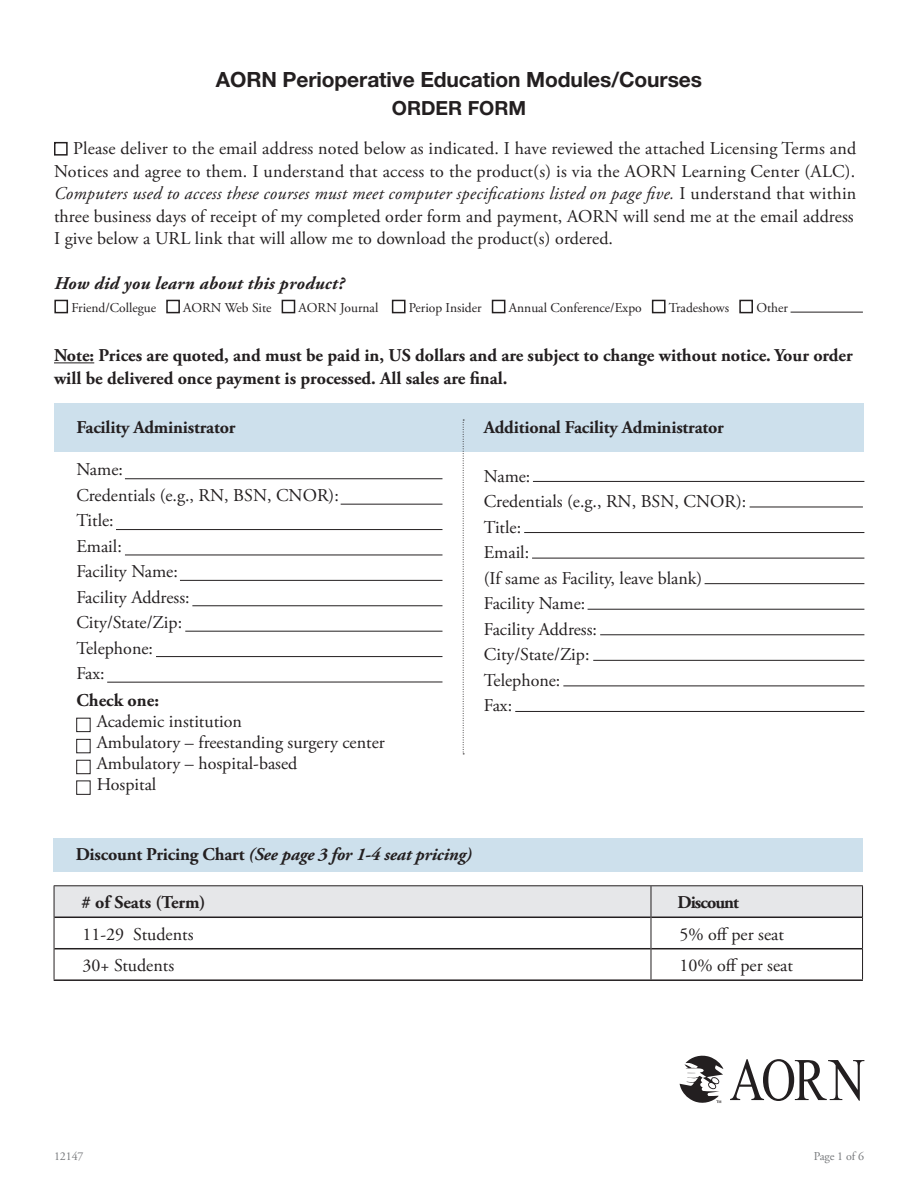
<style>
.page{position:relative;width:918px;height:1188px;background:#fff}
.page>*{position:absolute;margin:0;border:0;box-sizing:border-box;transform-origin:0 0}
.t1{font:700 21px "Helvetica Neue";letter-spacing:-.005em;color:#231f20}
.t2{font:700 19.5px "Helvetica Neue";color:#231f20}
.t3{font:18px/22.5px "Adobe Garamond Pro";color:#231f20}
.t4{font:700 18px/22.5px "Adobe Garamond Pro";color:#231f20}
.t5{font:italic 700 18px "Adobe Garamond Pro";letter-spacing:-.01em;color:#231f20}
.t6{font:italic 700 18px "Adobe Garamond Pro";letter-spacing:.01em;color:#231f20}
.t7{font:700 18px "Adobe Garamond Pro";letter-spacing:-.05em;color:#231f20}
.t8{font:13.5px "Adobe Garamond Pro";color:#231f20}
.t9{font:12px "Adobe Garamond Pro";letter-spacing:-.01em;color:#76787b}
.s1{font-style:italic}
.s2{font-style:normal}
</style>
<div class="page">
<hr style="left:54px;top:362px;width:40px;height:1px;background:#231f20">
<div style="left:54px;top:142px;width:14px;height:14px;border:2px solid #231f20"></div>
<div style="left:54px;top:404px;width:810px;height:48px;background:#cde0ec"></div>
<svg style="left:463px;top:420px;width:1px;height:335px"></svg>
<div style="left:54px;top:838px;width:809px;height:33px;background:#cde0ec"></div>
<div style="left:55px;top:886px;width:807px;height:31px;background:#e6e7e9"></div>
<hr style="left:54px;top:917px;width:597px;height:1px;background:#231f20">
<hr style="left:651px;top:917px;width:211px;height:1px;background:#231f20">
<hr style="left:54px;top:948px;width:597px;height:1px;background:#231f20">
<hr style="left:651px;top:948px;width:211px;height:1px;background:#231f20">
<hr style="left:54px;top:979px;width:597px;height:2px;background:#231f20">
<hr style="left:651px;top:979px;width:212px;height:2px;background:#231f20">
<hr style="left:862px;top:886px;width:1px;height:31px;background:#231f20">
<hr style="left:651px;top:917px;width:1px;height:32px;background:#231f20">
<hr style="left:862px;top:917px;width:1px;height:32px;background:#231f20">
<hr style="left:651px;top:949px;width:1px;height:30px;background:#231f20">
<hr style="left:862px;top:949px;width:1px;height:30px;background:#231f20">
<hr style="left:651px;top:886px;width:1px;height:31px;background:#231f20">
<hr style="left:54px;top:885px;width:597px;height:1px;background:#231f20">
<hr style="left:54px;top:886px;width:1px;height:31px;background:#231f20">
<hr style="left:651px;top:885px;width:212px;height:1px;background:#231f20">
<hr style="left:54px;top:917px;width:1px;height:32px;background:#231f20">
<hr style="left:54px;top:949px;width:1px;height:30px;background:#231f20">
<div style="left:76px;top:718px;width:14px;height:14px;border:1px solid #231f20"></div>
<div style="left:76px;top:739px;width:14px;height:14px;border:1px solid #231f20"></div>
<div style="left:76px;top:760px;width:14px;height:14px;border:1px solid #231f20"></div>
<div style="left:76px;top:781px;width:14px;height:14px;border:1px solid #231f20"></div>
<svg style="left:730px;top:1059px;width:134px;height:42px"></svg>
<svg style="left:680px;top:1056px;width:43px;height:47px"></svg>
<div style="left:54px;top:300px;width:14px;height:13px;border:2px solid #231f20"></div>
<div style="left:166px;top:300px;width:14px;height:13px;border:2px solid #231f20"></div>
<div style="left:282px;top:300px;width:13px;height:13px;border:2px solid #231f20"></div>
<div style="left:392px;top:300px;width:14px;height:13px;border:2px solid #231f20"></div>
<div style="left:492px;top:300px;width:13px;height:13px;border:2px solid #231f20"></div>
<div style="left:652px;top:300px;width:14px;height:13px;border:2px solid #231f20"></div>
<div style="left:739px;top:300px;width:14px;height:13px;border:2px solid #231f20"></div>
<hr style="left:791px;top:312px;width:72px;height:1px;background:#231f20">
<hr style="left:532px;top:558px;width:332px;height:1px;background:#231f20">
<hr style="left:588px;top:609px;width:276px;height:1px;background:#231f20">
<hr style="left:600px;top:635px;width:264px;height:1px;background:#231f20">
<hr style="left:125px;top:478px;width:317px;height:1px;background:#231f20">
<hr style="left:341px;top:504px;width:101px;height:1px;background:#231f20">
<hr style="left:116px;top:529px;width:326px;height:1px;background:#231f20">
<hr style="left:125px;top:555px;width:317px;height:1px;background:#231f20">
<hr style="left:180px;top:580px;width:262px;height:1px;background:#231f20">
<hr style="left:192px;top:606px;width:250px;height:1px;background:#231f20">
<hr style="left:185px;top:631px;width:257px;height:1px;background:#231f20">
<hr style="left:156px;top:656px;width:286px;height:1px;background:#231f20">
<hr style="left:107px;top:682px;width:335px;height:1px;background:#231f20">
<hr style="left:533px;top:481px;width:331px;height:1px;background:#231f20">
<hr style="left:705px;top:583px;width:159px;height:1px;background:#231f20">
<hr style="left:593px;top:660px;width:271px;height:1px;background:#231f20">
<hr style="left:563px;top:686px;width:301px;height:1px;background:#231f20">
<hr style="left:524px;top:532px;width:340px;height:1px;background:#231f20">
<hr style="left:515px;top:711px;width:349px;height:1px;background:#231f20">
<hr style="left:750px;top:507px;width:113px;height:1px;background:#231f20">
<p class="t1" style="left:216px;top:67px;width:488px">AORN Perioperative Education Modules/Courses</p>
<p class="t2" style="left:392px;top:96px;width:136px">ORDER FORM</p>
<p class="t3" style="left:54px;top:138px;width:804px;text-indent:19px">Please deliver to the email address noted below as indicated. I have reviewed the attached Licensing Terms and Notices and agree to them. I understand that access to the product(s) is via the AORN Learning Center (ALC).<br><span class="s1">Computers used to access these courses must meet computer specifications listed on page five.</span> I understand that within three business days of receipt of my completed order form and payment, AORN will send me at the email address I give below a URL link that will allow me to download the product(s) ordered.</p>
<p class="t6" style="left:54px;top:273px;width:291px">How did you learn about this product?</p>
<p class="t8" style="left:71px;top:299px;width:86px">Friend/Collegue</p>
<p class="t8" style="left:183px;top:299px;width:90px">AORN Web Site</p>
<p class="t8" style="left:299px;top:299px;width:81px">AORN Journal</p>
<p class="t8" style="left:409px;top:299px;width:74px">Periop Insider</p>
<p class="t8" style="left:509px;top:299px;width:134px">Annual Conference/Expo</p>
<p class="t8" style="left:669px;top:299px;width:62px">Tradeshows</p>
<p class="t8" style="left:756px;top:299px;width:33px">Other</p>
<p class="t4" style="left:54px;top:344px;width:800px">Note: Prices are quoted, and must be paid in, US dollars and are subject to change without notice. Your order will be delivered once payment is processed. All sales are final.</p>
<p class="t4" style="left:76px;top:416px;width:161px">Facility Administrator</p>
<p class="t3" style="left:76px;top:459px;width:48px">Name:</p>
<p class="t3" style="left:76px;top:485px;width:264px">Credentials (e.g., RN, BSN, CNOR):</p>
<p class="t3" style="left:76px;top:510px;width:39px">Title:</p>
<p class="t3" style="left:76px;top:536px;width:47px">Email:</p>
<p class="t3" style="left:76px;top:561px;width:103px">Facility Name:</p>
<p class="t3" style="left:76px;top:587px;width:115px">Facility Address:</p>
<p class="t3" style="left:76px;top:612px;width:107px">City/State/Zip:</p>
<p class="t3" style="left:76px;top:638px;width:78px">Telephone:</p>
<p class="t3" style="left:76px;top:663px;width:30px">Fax:</p>
<p class="t3" style="left:97px;top:711px;width:147px">Academic institution</p>
<p class="t3" style="left:97px;top:732px;width:290px">Ambulatory – freestanding surgery center</p>
<p class="t3" style="left:97px;top:753px;width:202px">Ambulatory – hospital-based</p>
<p class="t3" style="left:97px;top:774px;width:61px">Hospital</p>
<p class="t4" style="left:484px;top:416px;width:242px">Additional Facility Administrator</p>
<p class="t3" style="left:484px;top:465px;width:48px">Name:</p>
<p class="t3" style="left:484px;top:491px;width:264px">Credentials (e.g., RN, BSN, CNOR):</p>
<p class="t3" style="left:484px;top:516px;width:39px">Title:</p>
<p class="t3" style="left:484px;top:542px;width:47px">Email:</p>
<p class="t3" style="left:484px;top:567px;width:220px">(If same as Facility, leave blank)</p>
<p class="t3" style="left:484px;top:593px;width:103px">Facility Name:</p>
<p class="t3" style="left:484px;top:618px;width:115px">Facility Address:</p>
<p class="t3" style="left:484px;top:644px;width:107px">City/State/Zip:</p>
<p class="t3" style="left:484px;top:669px;width:78px">Telephone:</p>
<p class="t3" style="left:484px;top:695px;width:30px">Fax:</p>
<p class="t4" style="left:76px;top:690px;width:84px">Check one:</p>
<p class="t5" style="left:76px;top:844px;width:398px"><span class="s2">Discount Pricing Chart</span> (See page 3 for 1-4 seat pricing)</p>
<p class="t4" style="left:82px;top:891px;width:126px"># of Seats (Term)</p>
<p class="t7" style="left:678px;top:892px;width:63px">Discount</p>
<p class="t3" style="left:83px;top:923px;width:112px">11-29 Students</p>
<p class="t3" style="left:679px;top:923px;width:106px">5% off per seat</p>
<p class="t3" style="left:83px;top:955px;width:93px">30+ Students</p>
<p class="t3" style="left:679px;top:955px;width:115px">10% off per seat</p>
<p class="t9" style="left:54px;top:1149px;width:31px">12147</p>
<p class="t9" style="left:814px;top:1149px;width:52px">Page 1 of 6</p>
</div>
